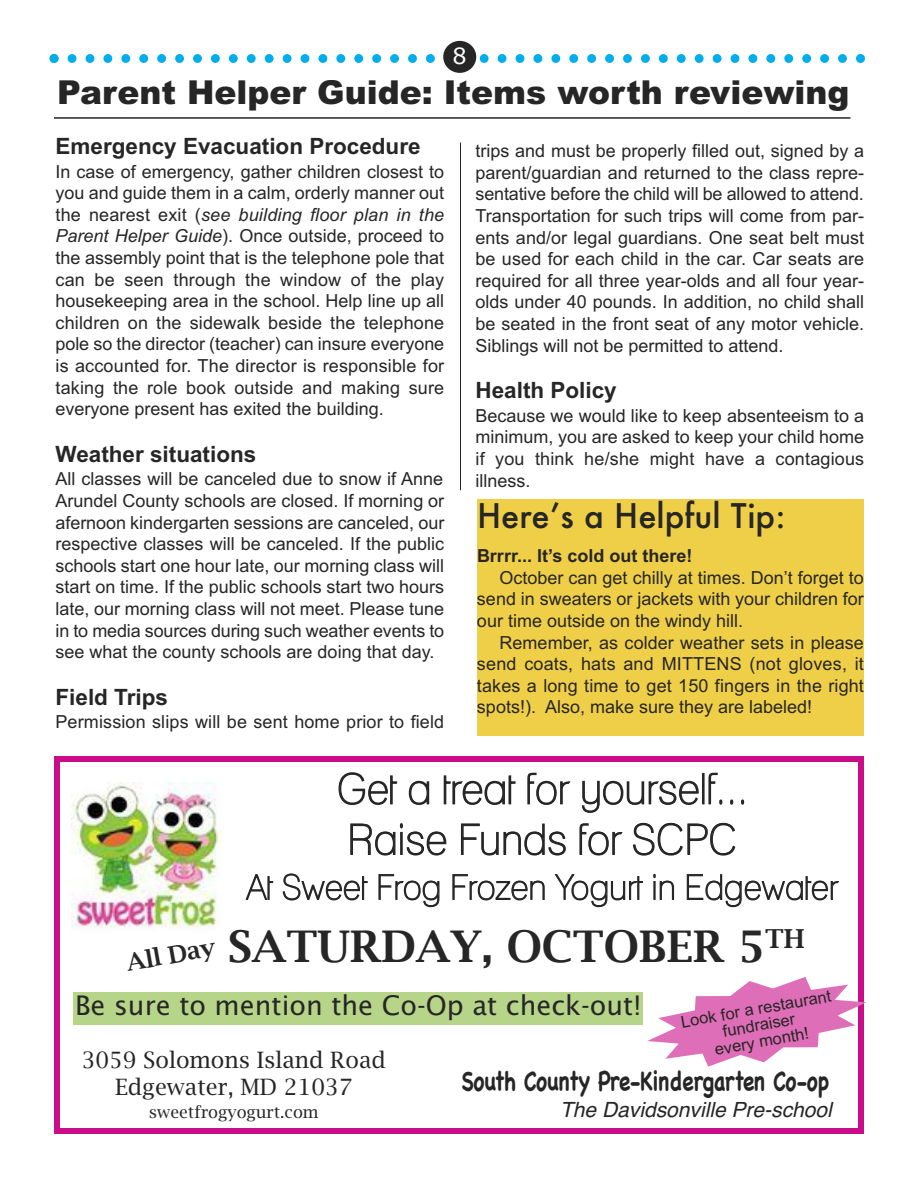
<style>
.page{position:relative;width:918px;height:1188px;background:#fff}
.page>*{position:absolute;margin:0;border:0;box-sizing:border-box;transform-origin:0 0}
.t1{font:600 43.5px "Lucida Bright";color:#272627}
.t2{font:condensed 42px/50.7px "Lane";color:#272627}
.t3{font:condensed 34.5px "Lane";color:#272627}
.t4{font:900 33px "Arial";color:#272627}
.t5{font:500 33px "Futura";color:#272627}
.t6{font:27px "Lucida Sans";color:#272627}
.t7{font:700 27px "Chalkboard";letter-spacing:-.02em;color:#272627;scale:.78 1}
.t8{font:600 24px "Lucida Bright";color:#272627}
.t9{font:700 22.5px "Arial";color:#272627}
.t10{font:22.5px/27px "Lucida Bright";color:#272627;text-align:center}
.t11{font:22.5px "Verdana";color:#fff}
.t12{font:italic 21px "Helvetica";color:#272627}
.t13{font:18px/21.6px "Arial";color:#272627;text-align:justify}
.t14{font:700 18px "Arial";color:#272627}
.t15{font:16.5px/16.5px "Arial";color:#272627;text-align:center}
.t16{font:16.5px "Lucida Bright";color:#272627}
.s1{font-style:italic}
</style>
<div class="page">
<svg style="left:50px;top:54px;width:815px;height:9px"></svg>
<div style="left:443px;top:41px;width:33px;height:32px;background:#272627;border-radius:50%"></div>
<div style="left:54px;top:756px;width:810px;height:378px;border:6px solid #ca0d89"></div>
<svg style="left:647px;top:977px;width:219px;height:90px"></svg>
<div style="left:477px;top:500px;width:387px;height:52px;background:#f0cf48"></div>
<div style="left:477px;top:549px;width:387px;height:187px;background:#f0cf48"></div>
<img style="left:71px;top:782px;width:150px;height:146px">
<div style="left:74px;top:992px;width:570px;height:32px;background:#b7d588"></div>
<hr style="left:54px;top:117px;width:796px;height:2px;background:#272627">
<hr style="left:460px;top:142px;width:1px;height:348px;background:#272627">
<p class="t11" style="left:452px;top:43px;width:16px">8</p>
<h3 class="t4" style="left:57px;top:73px;width:794px">Parent Helper Guide: Items worth reviewing</h3>
<p class="t13" style="left:475px;top:140px;width:390px">trips and must be properly filled out, signed by a parent/guardian and returned to the class repre&shy;sentative before the child will be allowed to attend.<br>Transportation for such trips will come from par&shy;ents and/or legal guardians. One seat belt must be used for each child in the car. Car seats are required for all three year-olds and all four year&shy;olds under 40 pounds. In addition, no child shall be seated in the front seat of any motor vehicle.<br>Siblings will not be permitted to attend.</p>
<p class="t9" style="left:476px;top:377px;width:143px">Health Policy</p>
<p class="t13" style="left:475px;top:405px;width:390px">Because we would like to keep absenteeism to a minimum, you are asked to keep your child home if you think he/she might have a contagious illness.</p>
<p class="t9" style="left:56px;top:133px;width:367px">Emergency Evacuation Procedure</p>
<p class="t13" style="left:55px;top:161px;width:390px">In case of emergency, gather children closest to you and guide them in a calm, orderly manner out the nearest exit (<span class="s1">see building floor plan in the Parent Helper Guide</span>). Once outside, proceed to the assembly point that is the telephone pole that can be seen through the window of the play housekeeping area in the school. Help line up all children on the sidewalk beside the telephone pole so the director (teacher) can insure everyone is accounted for. The director is responsible for taking the role book outside and making sure everyone present has exited the building.</p>
<p class="t9" style="left:56px;top:441px;width:202px">Weather situations</p>
<p class="t13" style="left:55px;top:468px;width:390px">All classes will be canceled due to snow if Anne Arundel County schools are closed. If morning or afernoon kindergarten sessions are canceled, our respective classes will be canceled. If the public schools start one hour late, our morning class will start on time. If the public schools start two hours late, our morning class will not meet. Please tune in to media sources during such weather events to see what the county schools are doing that day.</p>
<p class="t9" style="left:56px;top:684px;width:114px">Field Trips</p>
<p class="t13" style="left:56px;top:711px;width:390px">Permission slips will be sent home prior to field</p>
<h3 class="t5" style="left:477px;top:498px;width:310px">Here’s a Helpful Tip:</h3>
<p class="t14" style="left:477px;top:545px;width:217px">Brrrr... It’s cold out there!</p>
<p class="t13" style="left:477px;top:567px;width:388px;text-indent:22px">October can get chilly at times. Don’t forget to send in sweaters or jackets with your children for our time outside on the windy hill.</p>
<p class="t13" style="left:477px;top:631px;width:389px;text-indent:23px">Remember, as colder weather sets in please send coats, hats and MITTENS (not gloves, it takes a long time to get 150 fingers in the right spots!). Also, make sure they are labeled!</p>
<h2 class="t2" style="left:337px;top:763px;width:413px">Get a treat for yourself...<br>Raise Funds for SCPC</h2>
<h3 class="t3" style="left:247px;top:866px;width:593px">At Sweet Frog Frozen Yogurt in Edgewater</h3>
<h1 class="t1" style="left:228px;top:922px;width:578px">SATURDAY, OCTOBER 5<sup>TH</sup></h1>
<h3 class="t6" style="left:75px;top:989px;width:568px">Be sure to mention the Co-Op at check-out!</h3>
<h3 class="t8" style="left:124px;top:949px;width:92px;rotate:-10deg">All Day</h3>
<p class="t15" style="left:680px;top:1014px;width:154px;rotate:-10deg">Look for a restaurant fundraiser<br>every month!</p>
<p class="t10" style="left:82px;top:1047px;width:306px">3059 Solomons Island Road<br>Edgewater, MD 21037</p>
<p class="t16" style="left:149px;top:1102px;width:171px">sweetfrogyogurt.com</p>
<h3 class="t7" style="left:461px;top:1065px;width:474px">South County Pre-Kindergarten Co-op</h3>
<p class="t12" style="left:560px;top:1097px;width:281px">The Davidsonville Pre-school</p>
</div>
